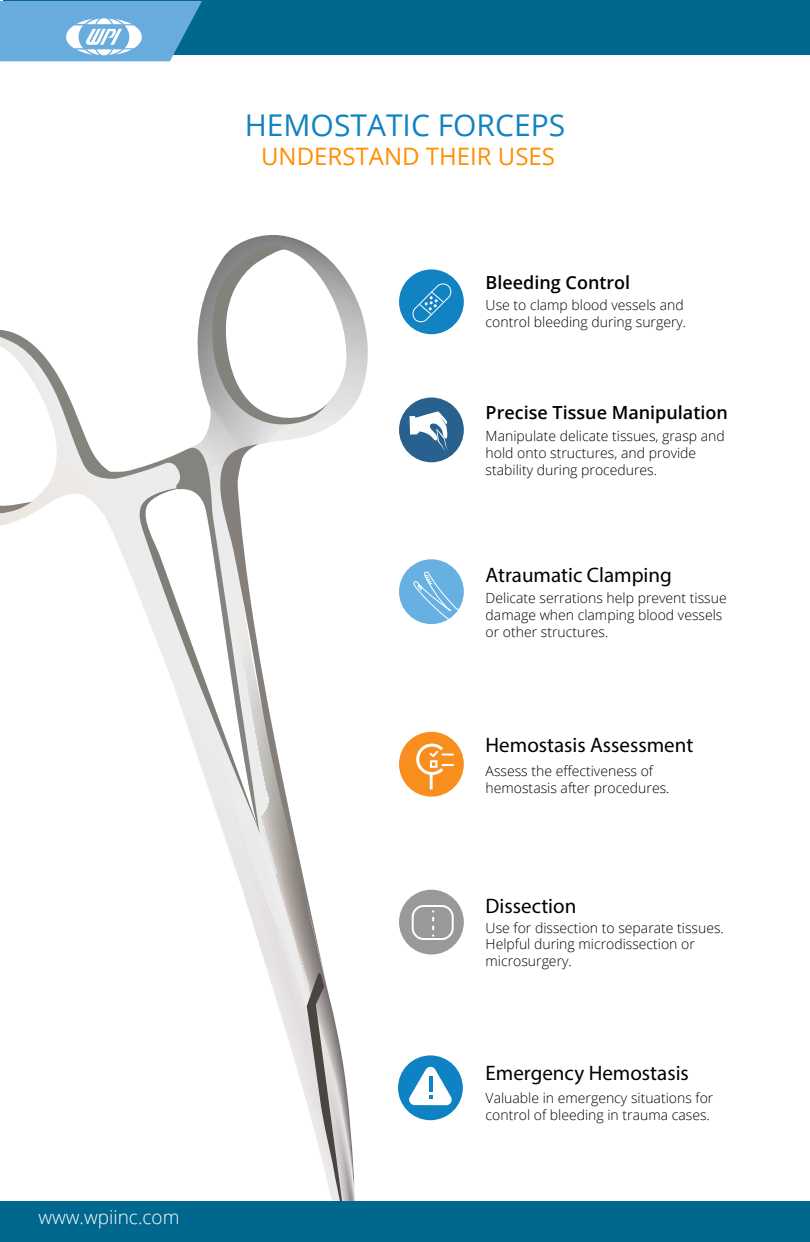
<style>
.page{position:relative;width:810px;height:1242px;background:#fff}
.page>*{position:absolute;margin:0;border:0;box-sizing:border-box;transform-origin:0 0}
.t1{font:30px "Open Sans";color:#1182c2}
.t2{font:24px "Open Sans";color:#ff8e00}
.t3{font:21px "Myriad Pro";color:#000}
.t4{font:300 19px "Open Sans";color:#fff}
.t5{font:600 18px "Open Sans";color:#000}
.t6{font:300 14px/16.8px "Open Sans";color:#000}
</style>
<div class="page">
<svg style="left:0;top:235px;width:368px;height:966px"></svg>
<svg style="left:307px;top:1123px;width:39px;height:78px"></svg>
<svg style="left:97px;top:448px;width:121px;height:384px"></svg>
<svg style="left:0;top:330px;width:117px;height:183px"></svg>
<svg style="left:212px;top:246px;width:135px;height:179px"></svg>
<svg style="left:138px;top:487px;width:80px;height:349px"></svg>
<svg style="left:218px;top:444px;width:133px;height:679px"></svg>
<div style="left:3px;top:0;width:807px;height:54px;background:#00678e"></div>
<svg style="left:0;top:1px;width:202px;height:60px;background:#61a7d7"></svg>
<div style="left:0;top:1201px;width:810px;height:41px;background:#00678e"></div>
<img style="left:66px;top:16px;width:76px;height:42px">
<div style="left:399px;top:269px;width:65px;height:65px;background:#1182c2;border-radius:50%"></div>
<svg style="left:412px;top:283px;width:40px;height:40px"></svg>
<div style="left:399px;top:398px;width:65px;height:64px;background:#28618f;border-radius:50%"></div>
<svg style="left:409px;top:411px;width:39px;height:41px"></svg>
<div style="left:399px;top:559px;width:65px;height:65px;background:#66b1e2;border-radius:50%"></div>
<svg style="left:413px;top:571px;width:51px;height:54px"></svg>
<div style="left:399px;top:732px;width:65px;height:65px;background:#f78e1e;border-radius:50%"></div>
<svg style="left:416px;top:743px;width:38px;height:34px"></svg>
<hr style="left:430px;top:774px;width:3px;height:15px;background:#fff">
<div style="left:399px;top:890px;width:65px;height:65px;background:#999998;border-radius:50%"></div>
<svg style="left:412px;top:905px;width:42px;height:35px"></svg>
<div style="left:398px;top:1055px;width:65px;height:65px;background:#0e82c2;border-radius:50%"></div>
<svg style="left:409px;top:1066px;width:43px;height:39px"></svg>
<h3 class="t4" style="left:38px;top:1204px;width:143px">www.wpiinc.com</h3>
<h1 class="t1" style="left:245px;top:104px;width:322px">HEMOSTATIC FORCEPS</h1>
<h2 class="t2" style="left:261px;top:139px;width:295px">UNDERSTAND THEIR USES</h2>
<p class="t5" style="left:486px;top:270px;width:146px">Bleeding Control</p>
<p class="t6" style="left:486px;top:296px;width:202px">Use to clamp blood vessels and control bleeding during surgery.</p>
<p class="t5" style="left:486px;top:401px;width:244px">Precise Tissue Manipulation</p>
<p class="t6" style="left:486px;top:427px;width:241px">Manipulate delicate tissues, grasp and hold onto structures, and provide stability during procedures.</p>
<h3 class="t3" style="left:486px;top:562px;width:188px">Atraumatic Clamping</h3>
<p class="t6" style="left:486px;top:589px;width:243px">Delicate serrations help prevent tissue damage when clamping blood vessels or other structures.</p>
<h3 class="t3" style="left:486px;top:732px;width:209px">Hemostasis Assessment</h3>
<p class="t6" style="left:486px;top:762px;width:185px">Assess the effectiveness of hemostasis after procedures.</p>
<h3 class="t3" style="left:486px;top:893px;width:92px">Dissection</h3>
<p class="t6" style="left:486px;top:919px;width:240px">Use for dissection to separate tissues.<br>Helpful during microdissection or microsurgery.</p>
<h3 class="t3" style="left:486px;top:1060px;width:205px">Emergency Hemostasis</h3>
<p class="t6" style="left:486px;top:1089px;width:229px">Valuable in emergency situations for control of bleeding in trauma cases.</p>
</div>
